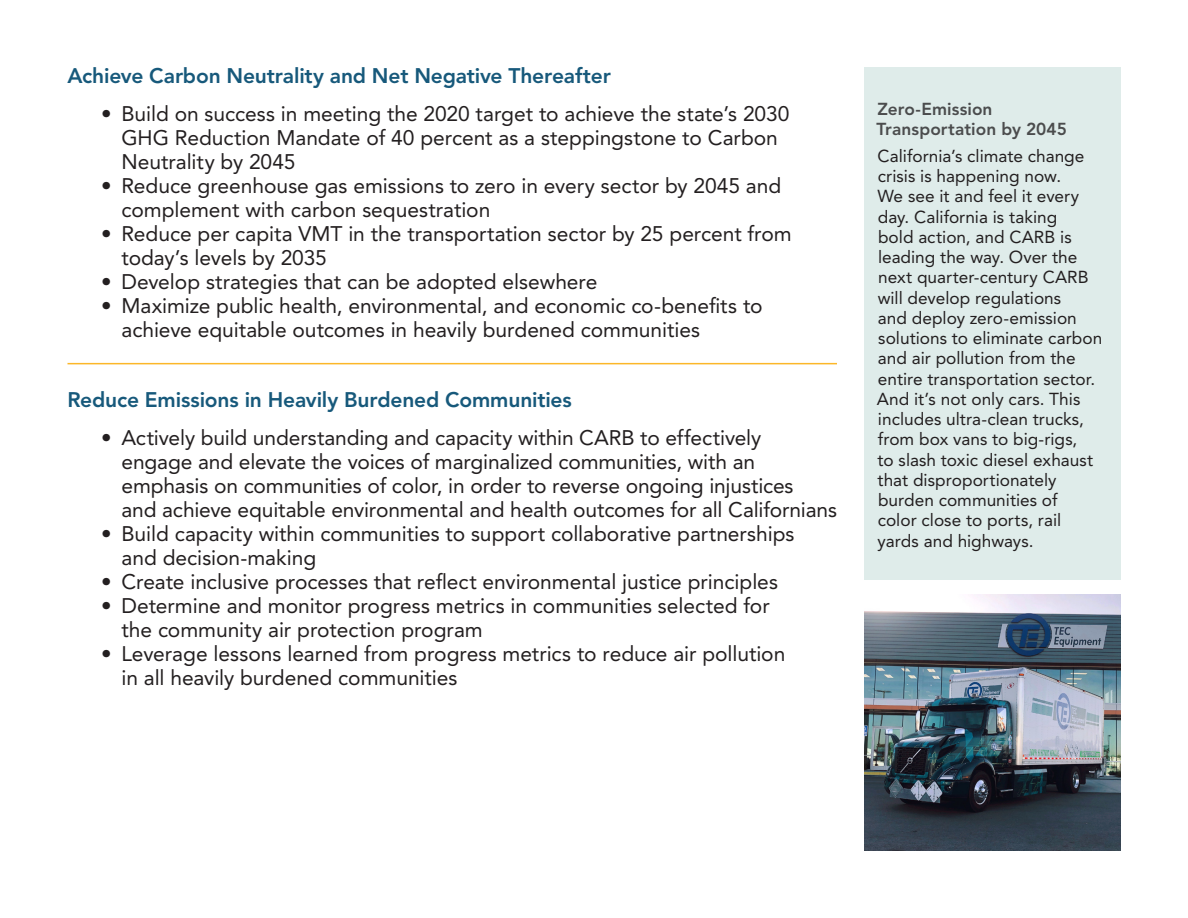
<style>
.page{position:relative;width:1188px;height:918px;background:#fff}
.page>*{position:absolute;margin:0;border:0;box-sizing:border-box;transform-origin:0 0}
.t1{font:21px/24px "Avenir LT Std";letter-spacing:-.005em;color:#231f20}
.t2{font:800 21px "Avenir LT Std";letter-spacing:-.01em;color:#17597b}
.t3{font:17.25px/20.2px "Avenir LT Std";color:#231f20}
.t4{font:800 17.25px/20.2px "Avenir LT Std";letter-spacing:.005em;color:#4b4c4d}
</style>
<div class="page">
<hr style="left:68px;top:363px;width:769px;height:1px;background:#fcb729">
<div style="left:864px;top:68px;width:256px;height:512px;background:#dfecea"></div>
<img style="left:864px;top:594px;width:256px;height:256px">
<h3 class="t2" style="left:68px;top:64px;width:545px">Achieve Carbon Neutrality and Net Negative Thereafter</h3>
<p class="t1" style="left:121px;top:102px;width:670px;text-indent:-20px">• Build on success in meeting the 2020 target to achieve the state’s 2030<br>GHG Reduction Mandate of 40 percent as a steppingstone to Carbon<br>Neutrality by 2045</p>
<p class="t1" style="left:121px;top:174px;width:661px;text-indent:-20px">• Reduce greenhouse gas emissions to zero in every sector by 2045 and complement with carbon sequestration</p>
<p class="t1" style="left:121px;top:222px;width:672px;text-indent:-20px">• Reduce per capita VMT in the transportation sector by 25 percent from today’s levels by 2035</p>
<p class="t1" style="left:101px;top:270px;width:498px">• Develop strategies that can be adopted elsewhere</p>
<p class="t1" style="left:121px;top:294px;width:643px;text-indent:-20px">• Maximize public health, environmental, and economic co-benefits to achieve equitable outcomes in heavily burdened communities</p>
<h3 class="t2" style="left:68px;top:388px;width:506px">Reduce Emissions in Heavily Burdened Communities</h3>
<p class="t1" style="left:121px;top:426px;width:717px;text-indent:-20px">• Actively build understanding and capacity within CARB to effectively engage and elevate the voices of marginalized communities, with an emphasis on communities of color, in order to reverse ongoing injustices<br>and achieve equitable environmental and health outcomes for all Californians</p>
<p class="t1" style="left:121px;top:522px;width:675px;text-indent:-20px">• Build capacity within communities to support collaborative partnerships and decision-making</p>
<p class="t1" style="left:101px;top:570px;width:678px">• Create inclusive processes that reflect environmental justice principles</p>
<p class="t1" style="left:121px;top:594px;width:650px;text-indent:-20px">• Determine and monitor progress metrics in communities selected for the community air protection program</p>
<p class="t1" style="left:121px;top:642px;width:665px;text-indent:-20px">• Leverage lessons learned from progress metrics to reduce air pollution in all heavily burdened communities</p>
<h4 class="t4" style="left:877px;top:98px;width:192px">Zero-Emission<br>Transportation by 2045</h4>
<p class="t3" style="left:877px;top:146px;width:227px">California’s climate change crisis is happening now.<br>We see it and feel it every day. California is taking<br>bold action, and CARB is leading the way. Over the next quarter-century CARB will develop regulations<br>and deploy zero-emission solutions to eliminate carbon and air pollution from the entire transportation sector.<br>And it’s not only cars. This includes ultra-clean trucks, from box vans to big-rigs,<br>to slash toxic diesel exhaust that disproportionately burden communities of<br>color close to ports, rail yards and highways.</p>
</div>
